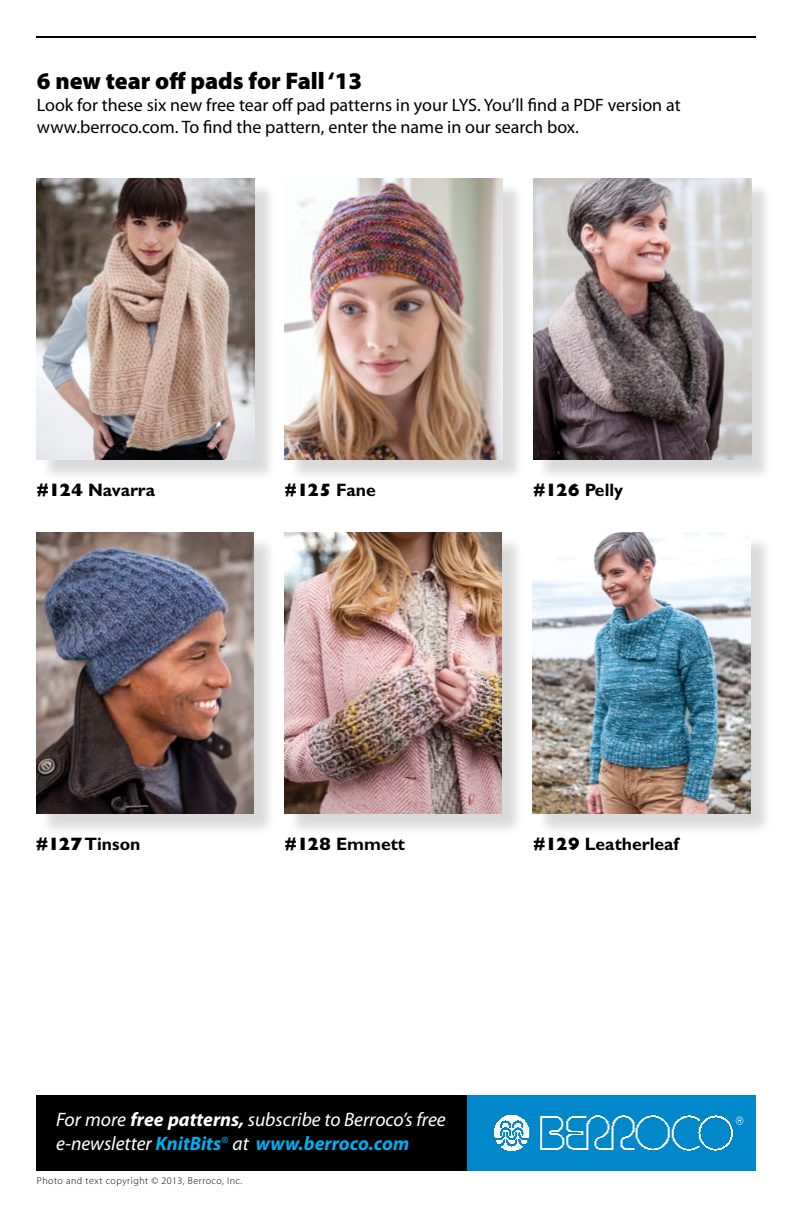
<style>
.page{position:relative;width:792px;height:1224px;background:#fff}
.page>*{position:absolute;margin:0;border:0;box-sizing:border-box;transform-origin:0 0}
.t1{font:900 24px "Myriad Pro";color:#000}
.t2{font:italic 19.6px/24px "Myriad Pro";color:#fff}
.t3{font:18px/22px "Myriad Pro";color:#000}
.t4{font:700 18px "Gill Sans";color:#000}
.t5{font:800 18px "Gill Sans";color:#000}
.t6{font:300 10px "Myriad Pro";letter-spacing:.05em;color:#000}
.s1{font-weight:800}
.s2{font-weight:700}
.s3{font-weight:700;color:#00aeef}
.s4{font-weight:300;font-style:normal;color:#00aeef}
</style>
<div class="page">
<div style="left:36px;top:1095px;width:720px;height:76px;background:#0088cb"></div>
<div style="left:36px;top:1095px;width:431px;height:76px;background:#000"></div>
<img style="left:494px;top:1115px;width:239px;height:36px">
<svg style="left:736px;top:1116px;width:7px;height:9px"></svg>
<hr style="left:36px;top:36px;width:720px;height:2px;background:#000">
<div style="left:40px;top:181px;width:237px;height:301px;background:#000;opacity:.15"></div>
<img style="left:37px;top:178px;width:218px;height:282px">
<div style="left:288px;top:181px;width:237px;height:301px;background:#000;opacity:.15"></div>
<img style="left:285px;top:178px;width:218px;height:282px">
<div style="left:537px;top:181px;width:237px;height:301px;background:#000;opacity:.15"></div>
<img style="left:534px;top:178px;width:217px;height:282px">
<div style="left:39px;top:535px;width:237px;height:301px;background:#000;opacity:.15"></div>
<img style="left:36px;top:532px;width:218px;height:282px">
<div style="left:287px;top:535px;width:237px;height:301px;background:#000;opacity:.15"></div>
<img style="left:284px;top:532px;width:218px;height:282px">
<div style="left:536px;top:535px;width:237px;height:301px;background:#000;opacity:.15"></div>
<img style="left:533px;top:532px;width:217px;height:282px">
<h1 class="t1" style="left:37px;top:68px;width:327px">6 new tear off pads for Fall ‘13</h1>
<p class="t3" style="left:37px;top:95px;width:645px">Look for these six new free tear off pad patterns in your LYS. You’ll find a PDF version at www.berroco.com. To find the pattern, enter the name in our search box.</p>
<p class="t4" style="left:37px;top:479px;width:120px"><span class="s1">#124</span> Navarra</p>
<p class="t5" style="left:285px;top:479px;width:92px">#125 <span class="s2">Fane</span></p>
<p class="t4" style="left:534px;top:479px;width:91px"><span class="s1">#126</span> Pelly</p>
<p class="t4" style="left:36px;top:833px;width:106px"><span class="s1">#127</span> Tinson</p>
<p class="t4" style="left:285px;top:833px;width:122px"><span class="s1">#128</span> Emmett</p>
<p class="t4" style="left:534px;top:833px;width:147px"><span class="s1">#129</span> Leatherleaf</p>
<p class="t2" style="left:56px;top:1108px;width:391px">For more <span class="s2">free patterns,</span> subscribe to Berroco’s free e-newsletter <span class="s3">KnitBits</span><span class="s4">®</span> at <span class="s3">www.berroco.com</span></p>
<p class="t6" style="left:37px;top:1175px;width:207px">Photo and text copyright © 2013, Berroco, Inc.</p>
</div>
